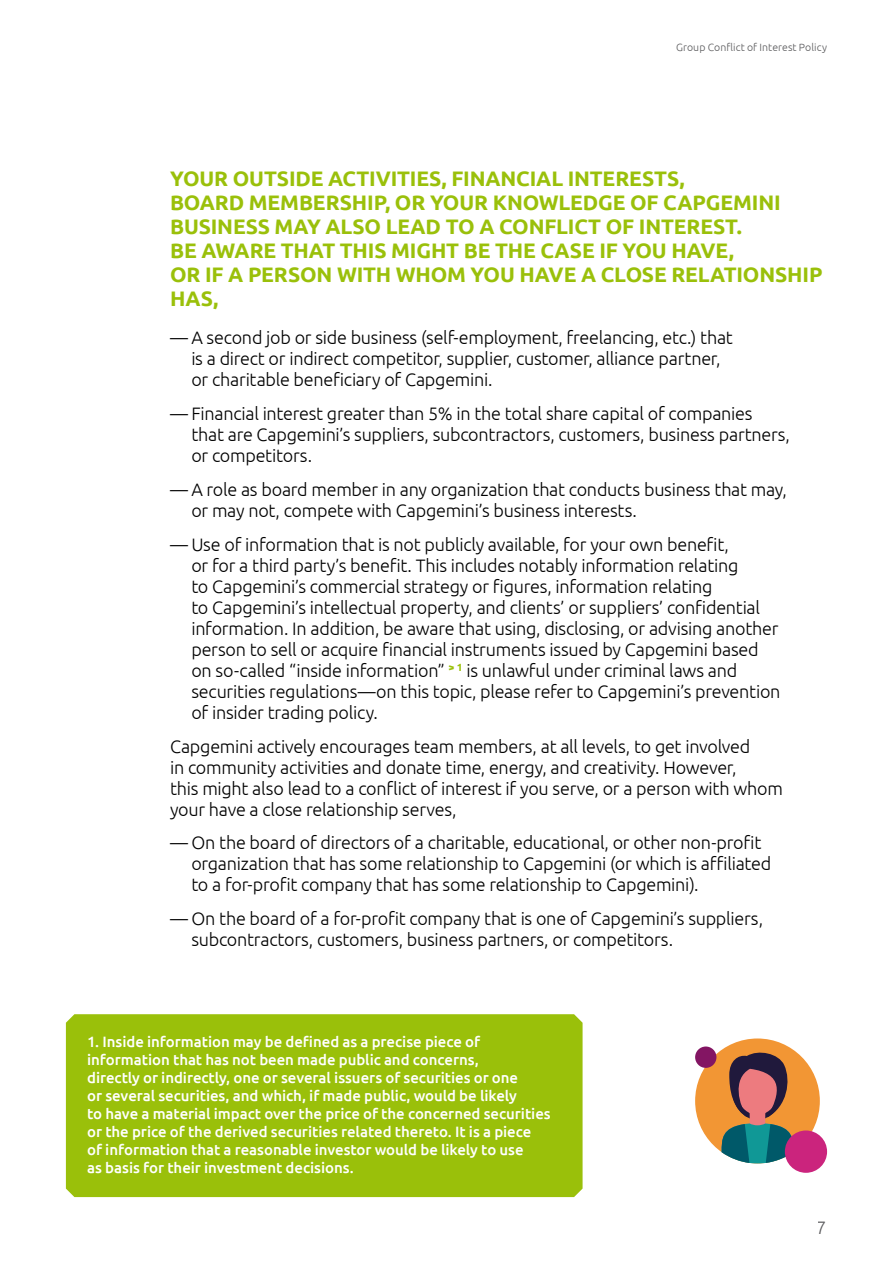
<style>
.page{position:relative;width:893px;height:1263px;background:#fff}
.page>*{position:absolute;margin:0;border:0;box-sizing:border-box;transform-origin:0 0}
.t1{font:700 21px/24px "Ubuntu";letter-spacing:-.005em;color:#9ac00a}
.t2{font:300 18px/21px "Ubuntu";letter-spacing:-.015em;color:#000}
.t3{font:300 18px "Ubuntu";color:#58585a}
.t4{font:500 15px/18px "Ubuntu";letter-spacing:-.005em;color:#fff}
.t5{font:300 10.5px "Ubuntu";letter-spacing:.01em;color:#58585a}
</style>
<div class="page">
<div style="left:695px;top:1038px;width:125px;height:125px;background:#f29634;border-radius:50%"></div>
<svg style="left:721px;top:1049px;width:73px;height:114px"></svg>
<div style="left:695px;top:1046px;width:21px;height:22px;background:#831563;border-radius:50%"></div>
<div style="left:785px;top:1130px;width:42px;height:43px;background:#cb247d;border-radius:50%"></div>
<div style="left:66px;top:1014px;width:517px;height:183px;background:#9ac00a"></div>
<p class="t5" style="left:676px;top:41px;width:153px">Group Conflict of Interest Policy</p>
<p class="t1" style="left:170px;top:167px;width:654px">YOUR OUTSIDE ACTIVITIES, FINANCIAL INTERESTS,<br>BOARD MEMBERSHIP, OR YOUR KNOWLEDGE OF CAPGEMINI BUSINESS MAY ALSO LEAD TO A CONFLICT OF INTEREST.<br>BE AWARE THAT THIS MIGHT BE THE CASE IF YOU HAVE,<br>OR IF A PERSON WITH WHOM YOU HAVE A CLOSE RELATIONSHIP HAS,</p>
<p class="t2" style="left:191px;top:327px;width:543px;text-indent:-21px">— A second job or side business (self-employment, freelancing, etc.) that is a direct or indirect competitor, supplier, customer, alliance partner, or charitable beneficiary of Capgemini.</p>
<p class="t2" style="left:191px;top:403px;width:600px;text-indent:-21px">— Financial interest greater than 5% in the total share capital of companies<br>that are Capgemini’s suppliers, subcontractors, customers, business partners, or competitors.</p>
<p class="t2" style="left:191px;top:479px;width:597px;text-indent:-21px">— A role as board member in any organization that conducts business that may, or may not, compete with Capgemini’s business interests.</p>
<p class="t2" style="left:191px;top:533px;width:591px;text-indent:-21px">— Use of information that is not publicly available, for your own benefit,<br>or for a third party’s benefit. This includes notably information relating<br>to Capgemini’s commercial strategy or figures, information relating<br>to Capgemini’s intellectual property, and clients’ or suppliers’ confidential information. In addition, be aware that using, disclosing, or advising another person to sell or acquire financial instruments issued by Capgemini based on so-called “inside information” <sup>&gt;</sup> <sup>1</sup> is unlawful under criminal laws and securities regulations—on this topic, please refer to Capgemini’s prevention of insider trading policy.</p>
<p class="t2" style="left:170px;top:735px;width:614px">Capgemini actively encourages team members, at all levels, to get involved<br>in community activities and donate time, energy, and creativity. However,<br>this might also lead to a conflict of interest if you serve, or a person with whom your have a close relationship serves,</p>
<p class="t2" style="left:191px;top:832px;width:582px;text-indent:-21px">— On the board of directors of a charitable, educational, or other non-profit organization that has some relationship to Capgemini (or which is affiliated to a for-profit company that has some relationship to Capgemini).</p>
<p class="t2" style="left:191px;top:908px;width:573px;text-indent:-21px">— On the board of a for-profit company that is one of Capgemini’s suppliers, subcontractors, customers, business partners, or competitors.</p>
<p class="t4" style="left:87px;top:1032px;width:465px">1. Inside information may be defined as a precise piece of information that has not been made public and concerns,<br>directly or indirectly, one or several issuers of securities or one<br>or several securities, and which, if made public, would be likely<br>to have a material impact over the price of the concerned securities or the price of the derived securities related thereto. It is a piece<br>of information that a reasonable investor would be likely to use<br>as basis for their investment decisions.</p>
<p class="t3" style="left:817px;top:1217px;width:12px">7</p>
</div>
